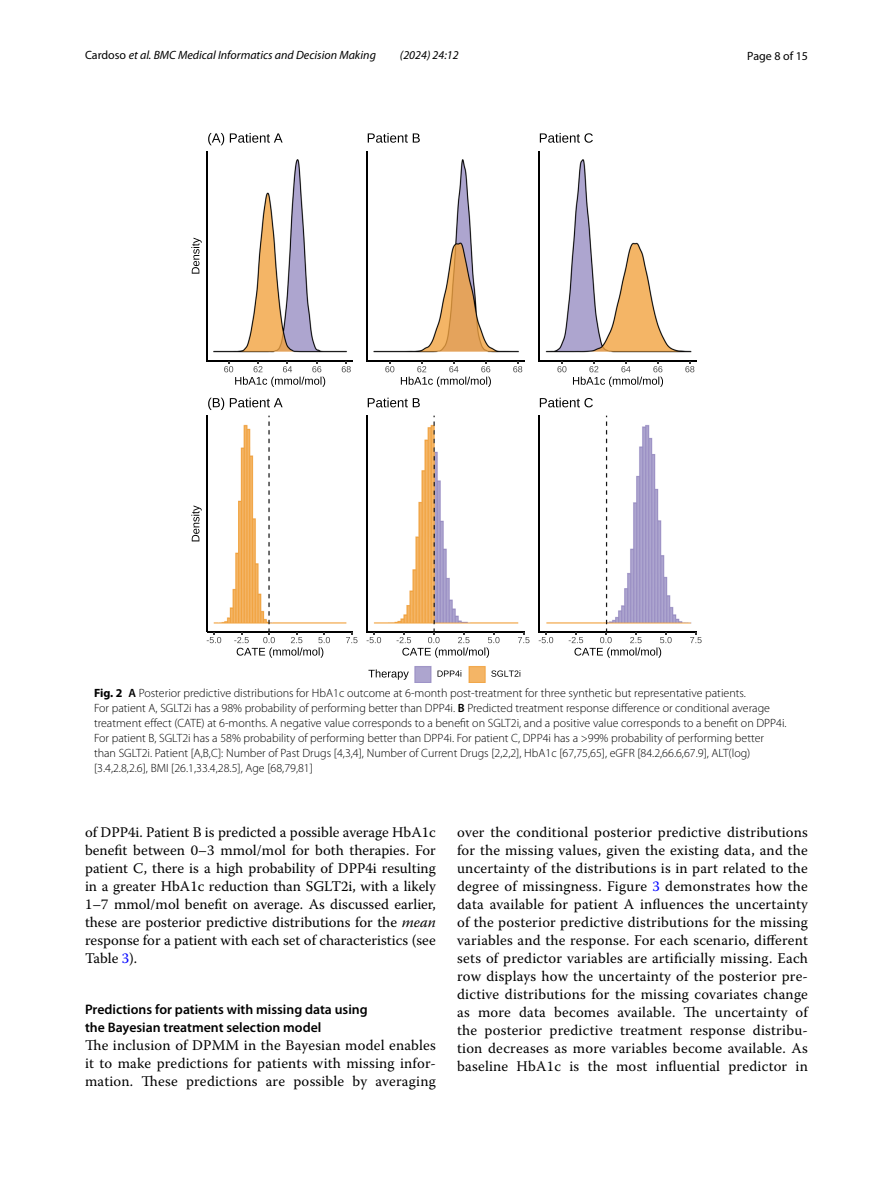
<style>
.page{position:relative;width:893px;height:1187px;background:#fff}
.page>*{position:absolute;margin:0;border:0;box-sizing:border-box;transform-origin:0 0}
.t1{font:14.7px/18px "Warnock Pro";letter-spacing:.015em;color:#000;text-align:justify}
.t2{font:600 13.8px/18px "Myriad Pro";color:#000}
.t3{font:300 12px/15px "Myriad Pro";color:#000}
.t4{font:italic 12px "Myriad Pro";color:#000}
.t5{font:12px "Myriad Pro";color:#000}
.s1{font-style:normal}
.s2{font-weight:700}
.s3{font-weight:600}
.s4{font-style:italic}
.s5{color:#00f}
</style>
<div class="page">
<img style="left:213px;top:151px;width:482px;height:531px">
<hr style="left:207px;top:151px;width:1px;height:210px;background:#000">
<hr style="left:207px;top:360px;width:146px;height:2px;background:#000">
<svg style="left:224px;top:361px;width:127px;height:26px"></svg>
<svg style="left:191px;top:238px;width:11px;height:35px"></svg>
<svg style="left:208px;top:133px;width:75px;height:12px"></svg>
<hr style="left:366px;top:151px;width:1px;height:210px;background:#000">
<hr style="left:367px;top:360px;width:158px;height:2px;background:#000">
<svg style="left:385px;top:361px;width:137px;height:26px"></svg>
<svg style="left:368px;top:133px;width:52px;height:10px"></svg>
<hr style="left:538px;top:151px;width:1px;height:210px;background:#000">
<hr style="left:539px;top:360px;width:158px;height:2px;background:#000">
<svg style="left:557px;top:361px;width:137px;height:26px"></svg>
<svg style="left:540px;top:133px;width:53px;height:10px"></svg>
<hr style="left:207px;top:415px;width:1px;height:217px;background:#000">
<hr style="left:207px;top:631px;width:146px;height:1px;background:#000">
<svg style="left:207px;top:632px;width:150px;height:25px"></svg>
<svg style="left:191px;top:505px;width:11px;height:36px"></svg>
<svg style="left:208px;top:397px;width:75px;height:13px"></svg>
<hr style="left:366px;top:415px;width:1px;height:217px;background:#000">
<hr style="left:367px;top:631px;width:158px;height:1px;background:#000">
<svg style="left:367px;top:632px;width:162px;height:25px"></svg>
<svg style="left:368px;top:397px;width:52px;height:10px"></svg>
<hr style="left:538px;top:415px;width:1px;height:217px;background:#000">
<hr style="left:539px;top:631px;width:158px;height:1px;background:#000">
<svg style="left:539px;top:632px;width:163px;height:25px"></svg>
<svg style="left:540px;top:397px;width:53px;height:10px"></svg>
<svg style="left:368px;top:669px;width:41px;height:10px"></svg>
<svg style="left:437px;top:670px;width:83px;height:6px"></svg>
<p class="t4" style="left:85px;top:48px;width:292px"><span class="s1">Cardoso</span> et al. BMC Medical Informatics and Decision Making</p>
<p class="t4" style="left:400px;top:48px;width:60px">(2024) 24:12</p>
<p class="t5" style="left:747px;top:48px;width:62px">Page 8 of 15</p>
<p class="t3" style="left:94px;top:686px;width:694px"><span class="s2">Fig. 2</span> <span class="s3">A</span> Posterior predictive distributions for HbA1c outcome at 6-month post-treatment for three synthetic but representative patients.<br>For patient A, SGLT2i has a 98% probability of performing better than DPP4i. <span class="s3">B</span> Predicted treatment response difference or conditional average treatment effect (CATE) at 6-months. A negative value corresponds to a benefit on SGLT2i, and a positive value corresponds to a benefit on DPP4i.<br>For patient B, SGLT2i has a 58% probability of performing better than DPP4i. For patient C, DPP4i has a &gt;99% probability of performing better than SGLT2i. Patient [A,B,C]: Number of Past Drugs [4,3,4], Number of Current Drugs [2,2,2], HbA1c [67,75,65], eGFR [84.2,66.6,67.9], ALT(log) [3.4,2.8,2.6], BMI [26.1,33.4,28.5], Age [68,79,81]</p>
<p class="t1" style="left:85px;top:822px;width:352px">of DPP4i. Patient B is predicted a possible average HbA1c benefit between 0–3 mmol/mol for both therapies. For patient C, there is a high probability of DPP4i resulting in a greater HbA1c reduction than SGLT2i, with a likely 1–7 mmol/mol benefit on average. As discussed earlier, these are posterior predictive distributions for the <span class="s4">mean </span>response for a patient with each set of characteristics (see Table <span class="s5">3</span>).</p>
<p class="t2" style="left:85px;top:1000px;width:284px">Predictions for patients with missing data using the Bayesian treatment selection model</p>
<p class="t1" style="left:85px;top:1036px;width:352px">The inclusion of DPMM in the Bayesian model enables it to make predictions for patients with missing infor&shy;mation. These predictions are possible by averaging</p>
<p class="t1" style="left:457px;top:822px;width:352px">over the conditional posterior predictive distributions for the missing values, given the existing data, and the uncertainty of the distributions is in part related to the degree of missingness. Figure <span class="s5">3</span> demonstrates how the data available for patient A influences the uncertainty of the posterior predictive distributions for the missing variables and the response. For each scenario, different sets of predictor variables are artificially missing. Each row displays how the uncertainty of the posterior pre&shy;dictive distributions for the missing covariates change as more data becomes available. The uncertainty of the posterior predictive treatment response distribu&shy;tion decreases as more variables become available. As baseline HbA1c is the most influential predictor in</p>
</div>
